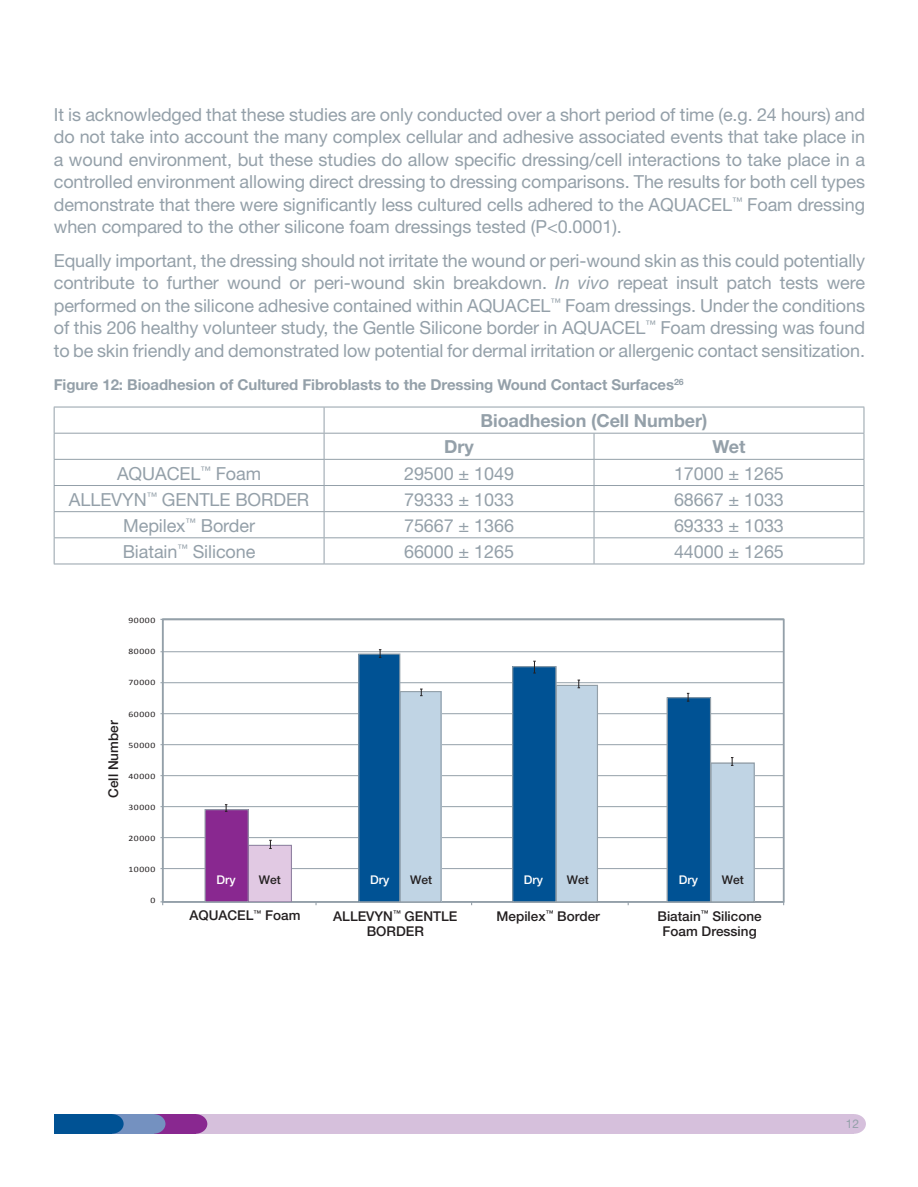
<style>
.page{position:relative;width:918px;height:1187px;background:#fff}
.page>*{position:absolute;margin:0;border:0;box-sizing:border-box;transform-origin:0 0}
.t1{font:18px/22.5px "Helvetica Neue";letter-spacing:-.005em;color:#94a0a9;text-align:justify}
.t2{font:700 18px "Helvetica Neue";letter-spacing:-.005em;color:#94a0a9}
.t3{font:700 15px "Helvetica Neue";letter-spacing:-.005em;color:#94a0a9}
.t4{font:500 13.5px/15px "Helvetica Neue";color:#231f20;text-align:center}
.t5{font:500 12px "Helvetica Neue";color:#fff}
.t6{font:500 12px "Helvetica Neue";color:#231f20}
.t7{font:12px "Helvetica Neue";color:#94a0a9}
.t8{font:8.25px "Calibri";letter-spacing:.06em;color:#231f20;scale:1.17 1}
.s1{font-style:italic}
</style>
<div class="page">
<div style="left:842px;top:1114px;width:23px;height:19px;background:#d6c0dc;border-radius:50%"></div>
<div style="left:189px;top:1114px;width:665px;height:19px;background:#d6c0dc"></div>
<div style="left:183px;top:1114px;width:24px;height:19px;background:#892890;border-radius:50%"></div>
<div style="left:138px;top:1114px;width:57px;height:19px;background:#892890"></div>
<div style="left:142px;top:1114px;width:23px;height:19px;background:#7491c0;border-radius:50%"></div>
<div style="left:96px;top:1114px;width:57px;height:19px;background:#7491c0"></div>
<div style="left:100px;top:1114px;width:24px;height:19px;background:#005294;border-radius:50%"></div>
<div style="left:54px;top:1114px;width:58px;height:19px;background:#005294"></div>
<hr style="left:54px;top:406px;width:270px;height:1px;background:#94a0a9">
<hr style="left:324px;top:406px;width:270px;height:1px;background:#94a0a9">
<hr style="left:594px;top:406px;width:270px;height:1px;background:#94a0a9">
<hr style="left:54px;top:433px;width:270px;height:1px;background:#94a0a9">
<hr style="left:324px;top:433px;width:270px;height:1px;background:#94a0a9">
<hr style="left:594px;top:433px;width:270px;height:1px;background:#94a0a9">
<hr style="left:54px;top:459px;width:270px;height:1px;background:#94a0a9">
<hr style="left:324px;top:459px;width:270px;height:1px;background:#94a0a9">
<hr style="left:594px;top:459px;width:270px;height:1px;background:#94a0a9">
<hr style="left:54px;top:485px;width:270px;height:1px;background:#94a0a9">
<hr style="left:324px;top:485px;width:270px;height:1px;background:#94a0a9">
<hr style="left:594px;top:485px;width:270px;height:1px;background:#94a0a9">
<hr style="left:54px;top:511px;width:270px;height:1px;background:#94a0a9">
<hr style="left:324px;top:511px;width:270px;height:1px;background:#94a0a9">
<hr style="left:594px;top:511px;width:270px;height:1px;background:#94a0a9">
<hr style="left:54px;top:537px;width:270px;height:1px;background:#94a0a9">
<svg style="left:54px;top:407px;width:1px;height:156px"></svg>
<hr style="left:324px;top:537px;width:270px;height:1px;background:#94a0a9">
<svg style="left:324px;top:407px;width:1px;height:156px"></svg>
<hr style="left:594px;top:537px;width:270px;height:1px;background:#94a0a9">
<svg style="left:593px;top:433px;width:1px;height:130px"></svg>
<svg style="left:863px;top:407px;width:1px;height:156px"></svg>
<hr style="left:54px;top:563px;width:270px;height:1px;background:#94a0a9">
<hr style="left:324px;top:563px;width:270px;height:1px;background:#94a0a9">
<hr style="left:594px;top:563px;width:270px;height:1px;background:#94a0a9">
<hr style="left:160px;top:837px;width:623px;height:1px;background:#94a0a9">
<hr style="left:160px;top:868px;width:623px;height:1px;background:#94a0a9">
<hr style="left:160px;top:651px;width:623px;height:1px;background:#94a0a9">
<hr style="left:160px;top:682px;width:623px;height:1px;background:#94a0a9">
<hr style="left:160px;top:744px;width:623px;height:1px;background:#94a0a9">
<hr style="left:160px;top:713px;width:623px;height:1px;background:#94a0a9">
<hr style="left:160px;top:775px;width:623px;height:1px;background:#94a0a9">
<hr style="left:160px;top:806px;width:623px;height:1px;background:#94a0a9">
<hr style="left:163px;top:618px;width:620px;height:2px;background:#94a0a9">
<hr style="left:162px;top:619px;width:1px;height:282px;background:#94a0a9">
<hr style="left:163px;top:901px;width:620px;height:1px;background:#94a0a9">
<div style="left:248px;top:844px;width:44px;height:58px;border:1px solid #94a0a9"></div>
<div style="left:359px;top:654px;width:41px;height:247px;background:#005294"></div>
<div style="left:358px;top:653px;width:42px;height:249px;border:1px solid #94a0a9"></div>
<div style="left:400px;top:691px;width:41px;height:210px;background:#c0d4e4"></div>
<div style="left:399px;top:691px;width:42px;height:211px;border:1px solid #94a0a9"></div>
<div style="left:556px;top:685px;width:41px;height:216px;background:#c0d4e4"></div>
<div style="left:556px;top:685px;width:42px;height:217px;border:1px solid #94a0a9"></div>
<div style="left:205px;top:809px;width:43px;height:92px;background:#892890"></div>
<div style="left:204px;top:809px;width:45px;height:93px;border:1px solid #94a0a9"></div>
<div style="left:512px;top:666px;width:44px;height:235px;background:#005294"></div>
<div style="left:512px;top:666px;width:44px;height:236px;border:1px solid #94a0a9"></div>
<div style="left:667px;top:697px;width:43px;height:204px;background:#005294"></div>
<div style="left:666px;top:697px;width:45px;height:205px;border:1px solid #94a0a9"></div>
<div style="left:711px;top:763px;width:43px;height:138px;background:#c0d4e4"></div>
<div style="left:710px;top:762px;width:44px;height:140px;border:1px solid #94a0a9"></div>
<div style="left:248px;top:845px;width:43px;height:56px;background:#e1c9e3"></div>
<svg style="left:225px;top:804px;width:2px;height:8px"></svg>
<svg style="left:420px;top:688px;width:2px;height:8px"></svg>
<svg style="left:379px;top:649px;width:2px;height:9px"></svg>
<svg style="left:577px;top:679px;width:3px;height:9px"></svg>
<svg style="left:687px;top:693px;width:2px;height:8px"></svg>
<svg style="left:731px;top:757px;width:2px;height:9px"></svg>
<svg style="left:269px;top:840px;width:3px;height:9px"></svg>
<svg style="left:533px;top:661px;width:2px;height:12px"></svg>
<p class="t1" style="left:54px;top:103px;width:812px">It is acknowledged that these studies are only conducted over a short period of time (e.g. 24 hours) and do not take into account the many complex cellular and adhesive associated events that take place in a wound environment, but these studies do allow specific dressing/cell interactions to take place in a controlled environment allowing direct dressing to dressing comparisons. The results for both cell types demonstrate that there were significantly less cultured cells adhered to the AQUACEL<sup>™</sup> Foam dressing when compared to the other silicone foam dressings tested (P&lt;0.0001).</p>
<p class="t1" style="left:54px;top:249px;width:812px">Equally important, the dressing should not irritate the wound or peri-wound skin as this could potentially contribute to further wound or peri-wound skin breakdown. <span class="s1">In vivo</span> repeat insult patch tests were performed on the silicone adhesive contained within AQUACEL<sup>™</sup> Foam dressings. Under the conditions of this 206 healthy volunteer study, the Gentle Silicone border in AQUACEL<sup>™</sup> Foam dressing was found to be skin friendly and demonstrated low potential for dermal irritation or allergenic contact sensitization.</p>
<p class="t3" style="left:54px;top:375px;width:631px">Figure 12: Bioadhesion of Cultured Fibroblasts to the Dressing Wound Contact Surfaces<sup>26</sup></p>
<p class="t2" style="left:480px;top:409px;width:228px">Bioadhesion (Cell Number)</p>
<p class="t2" style="left:444px;top:436px;width:31px">Dry</p>
<p class="t2" style="left:712px;top:436px;width:34px">Wet</p>
<p class="t1" style="left:117px;top:461px;width:146px">AQUACEL<sup>™</sup> Foam</p>
<p class="t1" style="left:404px;top:461px;width:111px">29500 ± 1049</p>
<p class="t1" style="left:674px;top:461px;width:111px">17000 ± 1265</p>
<p class="t1" style="left:69px;top:488px;width:242px">ALLEVYN<sup>™</sup> GENTLE BORDER</p>
<p class="t1" style="left:404px;top:488px;width:111px">79333 ± 1033</p>
<p class="t1" style="left:674px;top:488px;width:111px">68667 ± 1033</p>
<p class="t1" style="left:123px;top:514px;width:133px">Mepilex<sup>™</sup> Border</p>
<p class="t1" style="left:404px;top:514px;width:111px">75667 ± 1366</p>
<p class="t1" style="left:674px;top:514px;width:111px">69333 ± 1033</p>
<p class="t1" style="left:123px;top:540px;width:134px">Biatain<sup>™</sup> Silicone</p>
<p class="t1" style="left:404px;top:540px;width:111px">66000 ± 1265</p>
<p class="t1" style="left:674px;top:540px;width:111px">44000 ± 1265</p>
<p class="t4" style="left:106px;top:798px;width:79px;rotate:-90deg">Cell Number</p>
<p class="t8" style="left:128px;top:615px;width:24px">90000</p>
<p class="t8" style="left:128px;top:646px;width:24px">80000</p>
<p class="t8" style="left:128px;top:677px;width:24px">70000</p>
<p class="t8" style="left:128px;top:708px;width:24px">60000</p>
<p class="t8" style="left:128px;top:739px;width:24px">50000</p>
<p class="t8" style="left:128px;top:770px;width:24px">40000</p>
<p class="t8" style="left:128px;top:802px;width:24px">30000</p>
<p class="t8" style="left:128px;top:833px;width:24px">20000</p>
<p class="t8" style="left:128px;top:864px;width:24px">10000</p>
<p class="t8" style="left:150px;top:895px;width:6px">0</p>
<p class="t5" style="left:217px;top:872px;width:21px">Dry</p>
<p class="t6" style="left:259px;top:872px;width:23px">Wet</p>
<p class="t5" style="left:370px;top:872px;width:21px">Dry</p>
<p class="t6" style="left:410px;top:872px;width:23px">Wet</p>
<p class="t5" style="left:524px;top:872px;width:21px">Dry</p>
<p class="t6" style="left:567px;top:872px;width:23px">Wet</p>
<p class="t5" style="left:679px;top:872px;width:21px">Dry</p>
<p class="t6" style="left:722px;top:872px;width:23px">Wet</p>
<p class="t4" style="left:189px;top:908px;width:112px">AQUACEL<sup>™</sup> Foam</p>
<p class="t4" style="left:333px;top:908px;width:126px">ALLEVYN<sup>™</sup> GENTLE<br>BORDER</p>
<p class="t4" style="left:496px;top:908px;width:105px">Mepilex<sup>™</sup> Border</p>
<p class="t4" style="left:657px;top:908px;width:106px">Biatain<sup>™</sup> Silicone<br>Foam Dressing</p>
<p class="t7" style="left:845px;top:1116px;width:15px">12</p>
</div>
